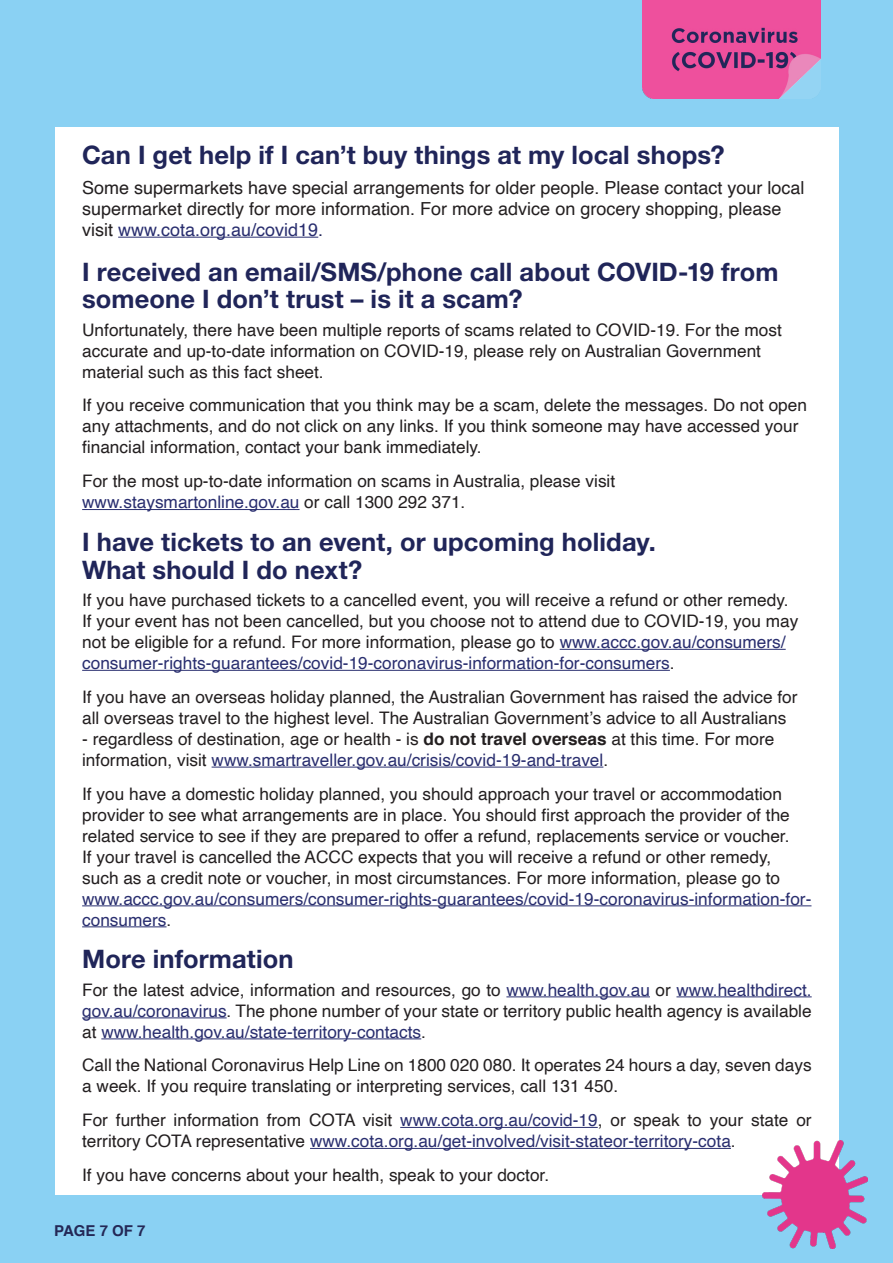
<style>
.page{position:relative;width:893px;height:1263px;background:#8ad1f3}
.page>*{position:absolute;margin:0;border:0;box-sizing:border-box;transform-origin:0 0}
.Helvetica_heading{font:700 25.5px/27.8px "Helvetica Neue LT Std";letter-spacing:.005em;color:#202559}
.Body_heading{font:18px/21px "Helvetica";color:#231f20}
.body{font:17.25px/21px "Helvetica";color:#231f20}
.t1{font:700 15px "Helvetica";color:#242856}
.s1{color:#292e6f}
.s2{color:#202559}
.s3{font-weight:700}
</style>
<div class="page">
<div style="left:55px;top:128px;width:784px;height:1067px;background:#fff"></div>
<hr style="left:118px;top:237px;width:200px;height:1px;background:#292e6f">
<hr style="left:82px;top:509px;width:217px;height:1px;background:#292e6f">
<hr style="left:560px;top:649px;width:226px;height:1px;background:#292e6f">
<hr style="left:82px;top:670px;width:588px;height:1px;background:#292e6f">
<hr style="left:212px;top:767px;width:391px;height:1px;background:#292e6f">
<hr style="left:82px;top:905px;width:729px;height:1px;background:#292e6f">
<hr style="left:82px;top:926px;width:85px;height:1px;background:#292e6f">
<hr style="left:506px;top:996px;width:144px;height:1px;background:#292e6f">
<hr style="left:676px;top:996px;width:136px;height:1px;background:#292e6f">
<hr style="left:82px;top:1017px;width:145px;height:1px;background:#292e6f">
<hr style="left:101px;top:1038px;width:320px;height:1px;background:#292e6f">
<hr style="left:400px;top:1127px;width:198px;height:1px;background:#292e6f">
<hr style="left:310px;top:1148px;width:421px;height:1px;background:#292e6f">
<img style="left:642px;top:0;width:179px;height:98px">
<img style="left:762px;top:1140px;width:106px;height:109px">
<p class="Helvetica_heading" style="left:82px;top:141px;width:644px">Can I get help if I can’t buy things at my local shops?</p>
<p class="Body_heading" style="left:82px;top:178px;width:724px">Some supermarkets have special arrangements for older people. Please contact your local supermarket directly for more information. For more advice on grocery shopping, please visit <span class="s1">www.cota.org.au/covid19</span><span class="s2">.</span></p>
<p class="Helvetica_heading" style="left:82px;top:257px;width:698px">I received an email/SMS/phone call about COVID-19 from someone I don’t trust – is it a scam?</p>
<p class="body" style="left:82px;top:320px;width:701px">Unfortunately, there have been multiple reports of scams related to COVID-19. For the most accurate and up-to-date information on COVID-19, please rely on Australian Government material such as this fact sheet.</p>
<p class="body" style="left:82px;top:395px;width:726px">If you receive communication that you think may be a scam, delete the messages. Do not open any attachments, and do not click on any links. If you think someone may have accessed your financial information, contact your bank immediately.</p>
<p class="body" style="left:82px;top:471px;width:535px">For the most up-to-date information on scams in Australia, please visit <span class="s1">www.staysmartonline.gov.au</span> or call 1300 292 371.</p>
<p class="Helvetica_heading" style="left:82px;top:527px;width:575px">I have tickets to an event, or upcoming holiday.<br>What should I do next?</p>
<p class="body" style="left:82px;top:590px;width:718px">If you have purchased tickets to a cancelled event, you will receive a refund or other remedy.<br>If your event has not been cancelled, but you choose not to attend due to COVID-19, you may not be eligible for a refund. For more information, please go to <span class="s1">www.accc.gov.au/consumers/ consumer-rights-guarantees/covid-19-coronavirus-information-for-consumers</span>.</p>
<p class="body" style="left:82px;top:687px;width:717px">If you have an overseas holiday planned, the Australian Government has raised the advice for all overseas travel to the highest level. The Australian Government’s advice to all Australians</p>
<p class="body" style="left:82px;top:729px;width:694px">- regardless of destination, age or health - is <span class="s3">do not travel overseas</span> at this time. For more information, visit <span class="s1">www.smartraveller.gov.au/crisis/covid-19-and-travel</span>.</p>
<p class="body" style="left:82px;top:783px;width:731px">If you have a domestic holiday planned, you should approach your travel or accommodation provider to see what arrangements are in place. You should first approach the provider of the related service to see if they are prepared to offer a refund, replacements service or voucher.<br>If your travel is cancelled the ACCC expects that you will receive a refund or other remedy, such as a credit note or voucher, in most circumstances. For more information, please go to <span class="s1">www.accc.gov.au/consumers/consumer-rights-guarantees/covid-19-coronavirus-information-for&shy;consumers</span>.</p>
<p class="Helvetica_heading" style="left:82px;top:945px;width:213px">More information</p>
<p class="body" style="left:82px;top:979px;width:731px;text-align:justify">For the latest advice, information and resources, go to <span class="s1">www.health.gov.au</span> or <span class="s1">www.healthdirect. gov.au/coronavirus</span>. The phone number of your state or territory public health agency is available at <span class="s1">www.health.gov.au/state-territory-contacts</span>.</p>
<p class="body" style="left:82px;top:1055px;width:731px">Call the National Coronavirus Help Line on 1800 020 080. It operates 24 hours a day, seven days a week. If you require translating or interpreting services, call 131 450.</p>
<p class="body" style="left:82px;top:1110px;width:731px">For further information from COTA visit <span class="s1">www.cota.org.au/covid-19</span>, or speak to your state or territory COTA representative <span class="s1">www.cota.org.au/get-involved/visit-stateor-territory-cota</span>.</p>
<p class="body" style="left:82px;top:1165px;width:469px">If you have concerns about your health, speak to your doctor.</p>
<p class="t1" style="left:54px;top:1218px;width:93px">PAGE 7 OF 7</p>
</div>
